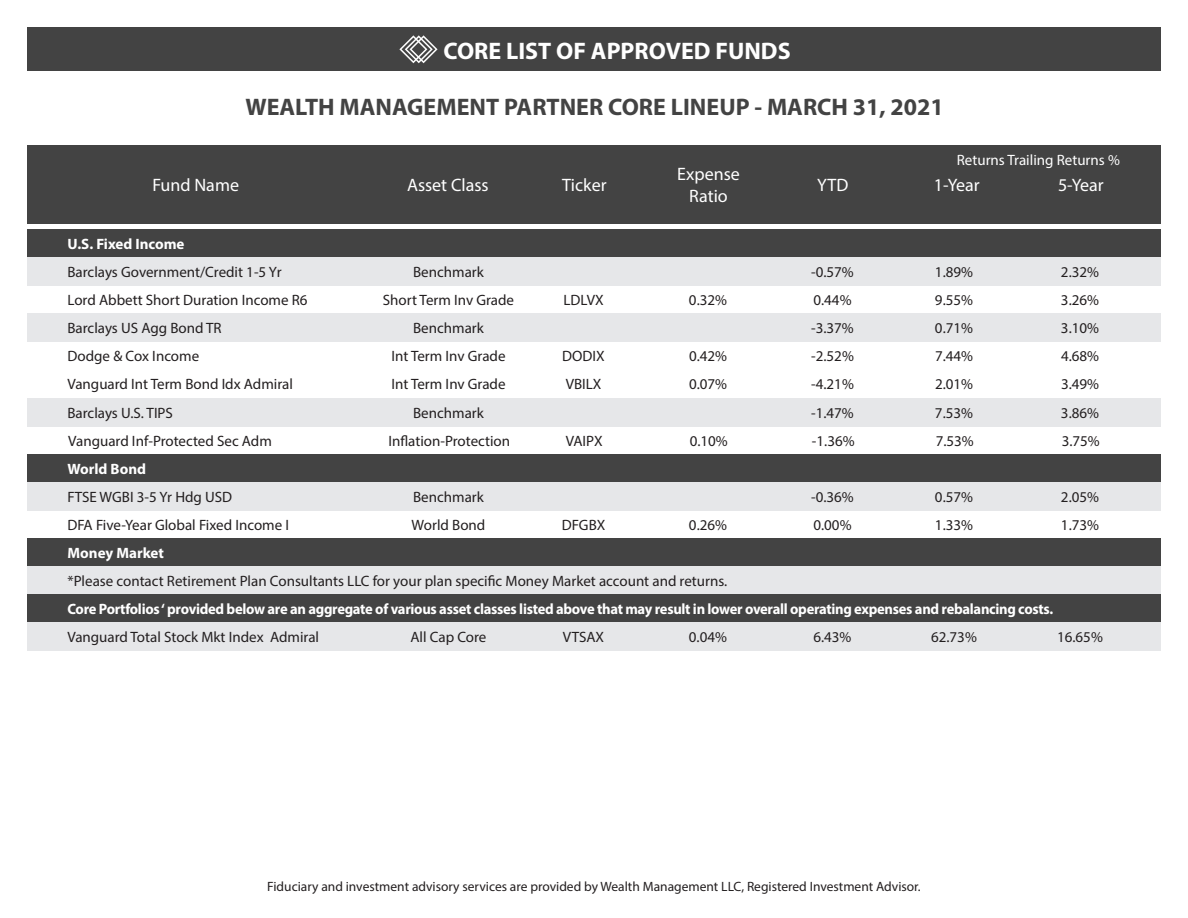
<style>
.page{position:relative;width:1188px;height:918px;background:#fff}
.page>*{position:absolute;margin:0;border:0;box-sizing:border-box;transform-origin:0 0}
.t1{font:700 24px "Myriad Pro";color:#434343}
.t2{font:700 24px "Myriad Pro";color:#fff}
.t3{font:18px/21.6px "Myriad Pro";color:#fff;text-align:center}
.t4{font:15px "Myriad Pro";color:#231f20}
.t5{font:700 15px "Myriad Pro";letter-spacing:-.02em;color:#fff}
.t6{font:700 15px "Myriad Pro";color:#fff}
.t7{font:15px "Myriad Pro";color:#fff}
.t8{font:13.5px "Myriad Pro";color:#231f20}
</style>
<div class="page">
<div style="left:1095px;top:145px;width:66px;height:79px;background:#434343"></div>
<div style="left:27px;top:27px;width:1134px;height:44px;background:#434343"></div>
<img style="left:399px;top:35px;width:39px;height:29px">
<div style="left:531px;top:145px;width:603px;height:79px;background:#434343"></div>
<div style="left:27px;top:145px;width:337px;height:79px;background:#434343"></div>
<div style="left:364px;top:145px;width:167px;height:79px;background:#434343"></div>
<div style="left:27px;top:538px;width:1134px;height:28px;background:#434343"></div>
<div style="left:27px;top:566px;width:1134px;height:28px;background:#e6e7e9"></div>
<div style="left:27px;top:594px;width:1134px;height:28px;background:#434343"></div>
<div style="left:27px;top:622px;width:1134px;height:28px;background:#e6e7e9"></div>
<div style="left:27px;top:398px;width:1134px;height:28px;background:#e6e7e9"></div>
<div style="left:27px;top:454px;width:1134px;height:28px;background:#434343"></div>
<div style="left:27px;top:482px;width:1134px;height:28px;background:#e6e7e9"></div>
<div style="left:27px;top:230px;width:1134px;height:28px;background:#434343"></div>
<div style="left:27px;top:258px;width:1134px;height:28px;background:#e6e7e9"></div>
<div style="left:27px;top:314px;width:1134px;height:28px;background:#e6e7e9"></div>
<h1 class="t2" style="left:444px;top:35px;width:349px">CORE LIST OF APPROVED FUNDS</h1>
<h1 class="t1" style="left:245px;top:91px;width:700px">WEALTH MANAGEMENT PARTNER CORE LINEUP - MARCH 31, 2021</h1>
<p class="t3" style="left:152px;top:174px;width:88px">Fund Name</p>
<p class="t3" style="left:407px;top:174px;width:83px">Asset Class</p>
<p class="t7" style="left:957px;top:151px;width:165px">Returns Trailing Returns %</p>
<p class="t3" style="left:562px;top:174px;width:46px">Ticker</p>
<p class="t3" style="left:677px;top:163px;width:64px">Expense<br>Ratio</p>
<p class="t3" style="left:817px;top:174px;width:33px">YTD</p>
<p class="t3" style="left:934px;top:174px;width:47px">1-Year</p>
<p class="t3" style="left:1058px;top:174px;width:47px">5-Year</p>
<p class="t6" style="left:68px;top:234px;width:119px">U.S. Fixed Income</p>
<p class="t4" style="left:68px;top:263px;width:216px">Barclays Government/Credit 1-5 Yr</p>
<p class="t4" style="left:413px;top:263px;width:72px">Benchmark</p>
<p class="t4" style="left:811px;top:263px;width:44px">-0.57%</p>
<p class="t4" style="left:935px;top:263px;width:40px">1.89%</p>
<p class="t4" style="left:1061px;top:263px;width:40px">2.32%</p>
<p class="t4" style="left:68px;top:291px;width:242px">Lord Abbett Short Duration Income R6</p>
<p class="t4" style="left:383px;top:291px;width:133px">Short Term Inv Grade</p>
<p class="t4" style="left:563px;top:291px;width:42px">LDLVX</p>
<p class="t4" style="left:689px;top:291px;width:40px">0.32%</p>
<p class="t4" style="left:813px;top:291px;width:40px">0.44%</p>
<p class="t4" style="left:935px;top:291px;width:40px">9.55%</p>
<p class="t4" style="left:1061px;top:291px;width:40px">3.26%</p>
<p class="t4" style="left:68px;top:319px;width:156px">Barclays US Agg Bond TR</p>
<p class="t4" style="left:413px;top:319px;width:72px">Benchmark</p>
<p class="t4" style="left:811px;top:319px;width:44px">-3.37%</p>
<p class="t4" style="left:935px;top:319px;width:40px">0.71%</p>
<p class="t4" style="left:1061px;top:319px;width:40px">3.10%</p>
<p class="t4" style="left:68px;top:347px;width:133px">Dodge &amp; Cox Income</p>
<p class="t4" style="left:391px;top:347px;width:116px">Int Term Inv Grade</p>
<p class="t4" style="left:562px;top:347px;width:44px">DODIX</p>
<p class="t4" style="left:689px;top:347px;width:40px">0.42%</p>
<p class="t4" style="left:811px;top:347px;width:44px">-2.52%</p>
<p class="t4" style="left:935px;top:347px;width:40px">7.44%</p>
<p class="t4" style="left:1061px;top:347px;width:40px">4.68%</p>
<p class="t4" style="left:68px;top:375px;width:227px">Vanguard Int Term Bond Idx Admiral</p>
<p class="t4" style="left:392px;top:375px;width:116px">Int Term Inv Grade</p>
<p class="t4" style="left:566px;top:375px;width:37px">VBILX</p>
<p class="t4" style="left:689px;top:375px;width:40px">0.07%</p>
<p class="t4" style="left:811px;top:375px;width:44px">-4.21%</p>
<p class="t4" style="left:935px;top:375px;width:40px">2.01%</p>
<p class="t4" style="left:1061px;top:375px;width:40px">3.49%</p>
<p class="t4" style="left:68px;top:404px;width:107px">Barclays U.S. TIPS</p>
<p class="t4" style="left:413px;top:404px;width:72px">Benchmark</p>
<p class="t4" style="left:811px;top:404px;width:44px">-1.47%</p>
<p class="t4" style="left:935px;top:404px;width:40px">7.53%</p>
<p class="t4" style="left:1061px;top:404px;width:40px">3.86%</p>
<p class="t4" style="left:68px;top:431px;width:205px">Vanguard Inf-Protected Sec Adm</p>
<p class="t4" style="left:388px;top:431px;width:123px">Inflation-Protection</p>
<p class="t4" style="left:566px;top:431px;width:38px">VAIPX</p>
<p class="t4" style="left:690px;top:431px;width:40px">0.10%</p>
<p class="t4" style="left:812px;top:431px;width:44px">-1.36%</p>
<p class="t4" style="left:936px;top:431px;width:40px">7.53%</p>
<p class="t4" style="left:1062px;top:431px;width:40px">3.75%</p>
<p class="t6" style="left:68px;top:459px;width:80px">World Bond</p>
<p class="t4" style="left:68px;top:488px;width:166px">FTSE WGBI 3-5 Yr Hdg USD</p>
<p class="t4" style="left:413px;top:488px;width:72px">Benchmark</p>
<p class="t4" style="left:811px;top:488px;width:44px">-0.36%</p>
<p class="t4" style="left:935px;top:488px;width:40px">0.57%</p>
<p class="t4" style="left:1061px;top:488px;width:40px">2.05%</p>
<p class="t4" style="left:68px;top:516px;width:223px">DFA Five-Year Global Fixed Income I</p>
<p class="t4" style="left:412px;top:516px;width:75px">World Bond</p>
<p class="t4" style="left:562px;top:516px;width:45px">DFGBX</p>
<p class="t4" style="left:689px;top:516px;width:40px">0.26%</p>
<p class="t4" style="left:813px;top:516px;width:40px">0.00%</p>
<p class="t4" style="left:935px;top:516px;width:40px">1.33%</p>
<p class="t4" style="left:1061px;top:516px;width:40px">1.73%</p>
<p class="t6" style="left:68px;top:543px;width:98px">Money Market</p>
<p class="t4" style="left:68px;top:572px;width:661px">*Please contact Retirement Plan Consultants LLC for your plan specific Money Market account and returns.</p>
<p class="t5" style="left:68px;top:599px;width:987px">Core Portfolios ‘ provided below are an aggregate of various asset classes listed above that may result in lower overall operating expenses and rebalancing costs.</p>
<p class="t4" style="left:68px;top:628px;width:253px">Vanguard Total Stock Mkt Index Admiral</p>
<p class="t4" style="left:411px;top:628px;width:77px">All Cap Core</p>
<p class="t4" style="left:563px;top:628px;width:43px">VTSAX</p>
<p class="t4" style="left:689px;top:628px;width:40px">0.04%</p>
<p class="t4" style="left:813px;top:628px;width:40px">6.43%</p>
<p class="t4" style="left:931px;top:628px;width:47px">62.73%</p>
<p class="t4" style="left:1057px;top:628px;width:47px">16.65%</p>
<p class="t8" style="left:267px;top:878px;width:655px">Fiduciary and investment advisory services are provided by Wealth Management LLC, Registered Investment Advisor.</p>
</div>
